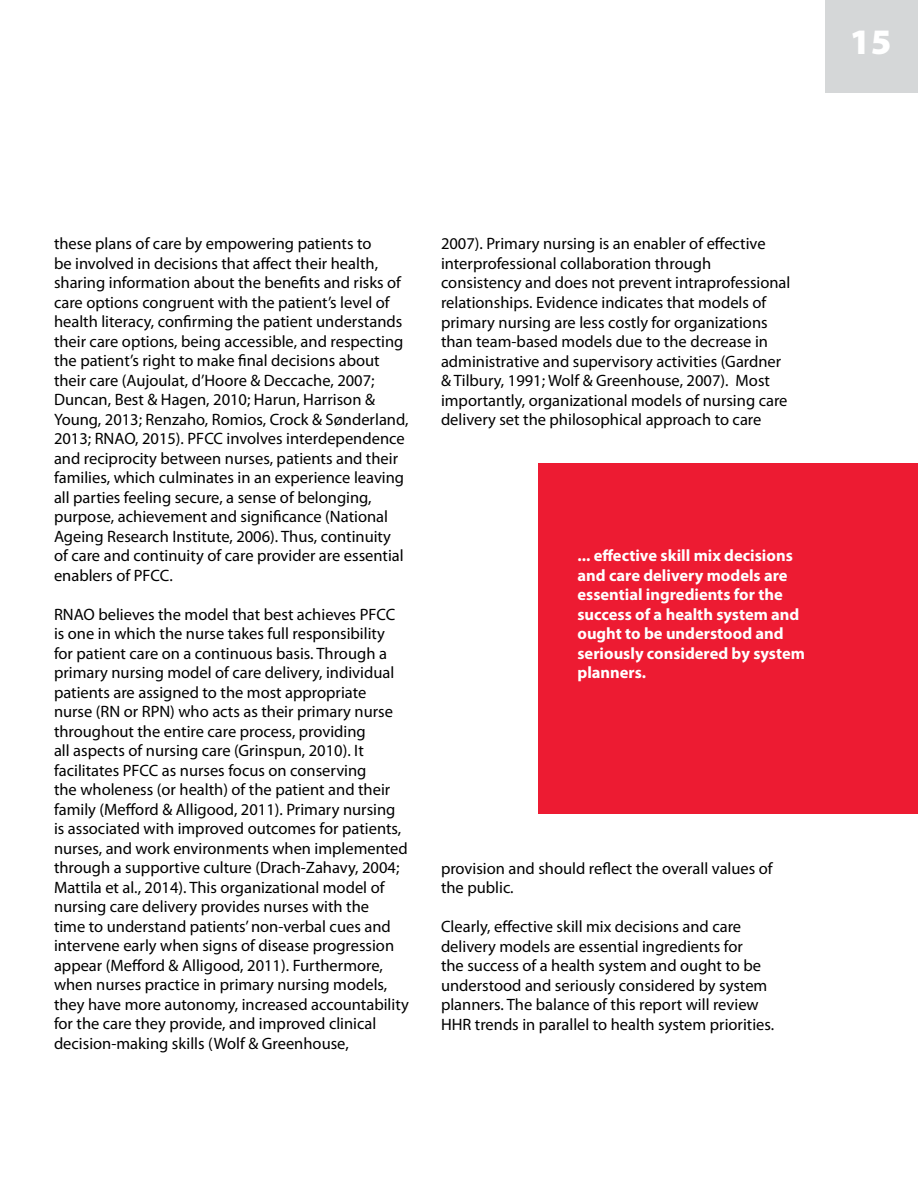
<style>
.page{position:relative;width:918px;height:1188px;background:#fff}
.page>*{position:absolute;margin:0;border:0;box-sizing:border-box;transform-origin:0 0}
.t1{font:900 36px "Myriad Pro";color:#fff}
.t2{font:16.5px/19.5px "Myriad Pro";color:#000}
.t3{font:700 16.5px/19.5px "Myriad Pro";color:#fff}
</style>
<div class="page">
<div style="left:825px;top:0;width:93px;height:93px;background:#d5d7d8"></div>
<div style="left:538px;top:464px;width:380px;height:350px;background:#ed1b32"></div>
<h1 class="t1" style="left:850px;top:18px;width:43px">15</h1>
<p class="t2" style="left:54px;top:234px;width:356px">these plans of care by empowering patients to<br>be involved in decisions that affect their health, sharing information about the benefits and risks of care options congruent with the patient’s level of health literacy, confirming the patient understands their care options, being accessible, and respecting the patient’s right to make final decisions about their care (Aujoulat, d’Hoore &amp; Deccache, 2007; Duncan, Best &amp; Hagen, 2010; Harun, Harrison &amp; Young, 2013; Renzaho, Romios, Crock &amp; Sønderland, 2013; RNAO, 2015). PFCC involves interdependence and reciprocity between nurses, patients and their families, which culminates in an experience leaving all parties feeling secure, a sense of belonging, purpose, achievement and significance (National Ageing Research Institute, 2006). Thus, continuity of care and continuity of care provider are essential enablers of PFCC.</p>
<p class="t2" style="left:54px;top:604px;width:356px">RNAO believes the model that best achieves PFCC is one in which the nurse takes full responsibility<br>for patient care on a continuous basis. Through a primary nursing model of care delivery, individual patients are assigned to the most appropriate nurse (RN or RPN) who acts as their primary nurse throughout the entire care process, providing<br>all aspects of nursing care (Grinspun, 2010). It facilitates PFCC as nurses focus on conserving<br>the wholeness (or health) of the patient and their family (Mefford &amp; Alligood, 2011). Primary nursing is associated with improved outcomes for patients, nurses, and work environments when implemented through a supportive culture (Drach-Zahavy, 2004; Mattila et al., 2014). This organizational model of nursing care delivery provides nurses with the<br>time to understand patients’ non-verbal cues and intervene early when signs of disease progression appear (Mefford &amp; Alligood, 2011). Furthermore, when nurses practice in primary nursing models, they have more autonomy, increased accountability for the care they provide, and improved clinical decision-making skills (Wolf &amp; Greenhouse,</p>
<p class="t2" style="left:441px;top:234px;width:351px">2007). Primary nursing is an enabler of effective interprofessional collaboration through consistency and does not prevent intraprofessional relationships. Evidence indicates that models of primary nursing are less costly for organizations than team-based models due to the decrease in administrative and supervisory activities (Gardner &amp; Tilbury, 1991; Wolf &amp; Greenhouse, 2007). Most importantly, organizational models of nursing care delivery set the philosophical approach to care</p>
<p class="t3" style="left:578px;top:546px;width:229px">... effective skill mix decisions and care delivery models are essential ingredients for the success of a health system and ought to be understood and seriously considered by system planners.</p>
<p class="t2" style="left:441px;top:858px;width:333px">provision and should reflect the overall values of the public.</p>
<p class="t2" style="left:441px;top:916px;width:335px">Clearly, effective skill mix decisions and care delivery models are essential ingredients for<br>the success of a health system and ought to be understood and seriously considered by system planners. The balance of this report will review HHR trends in parallel to health system priorities.</p>
</div>
